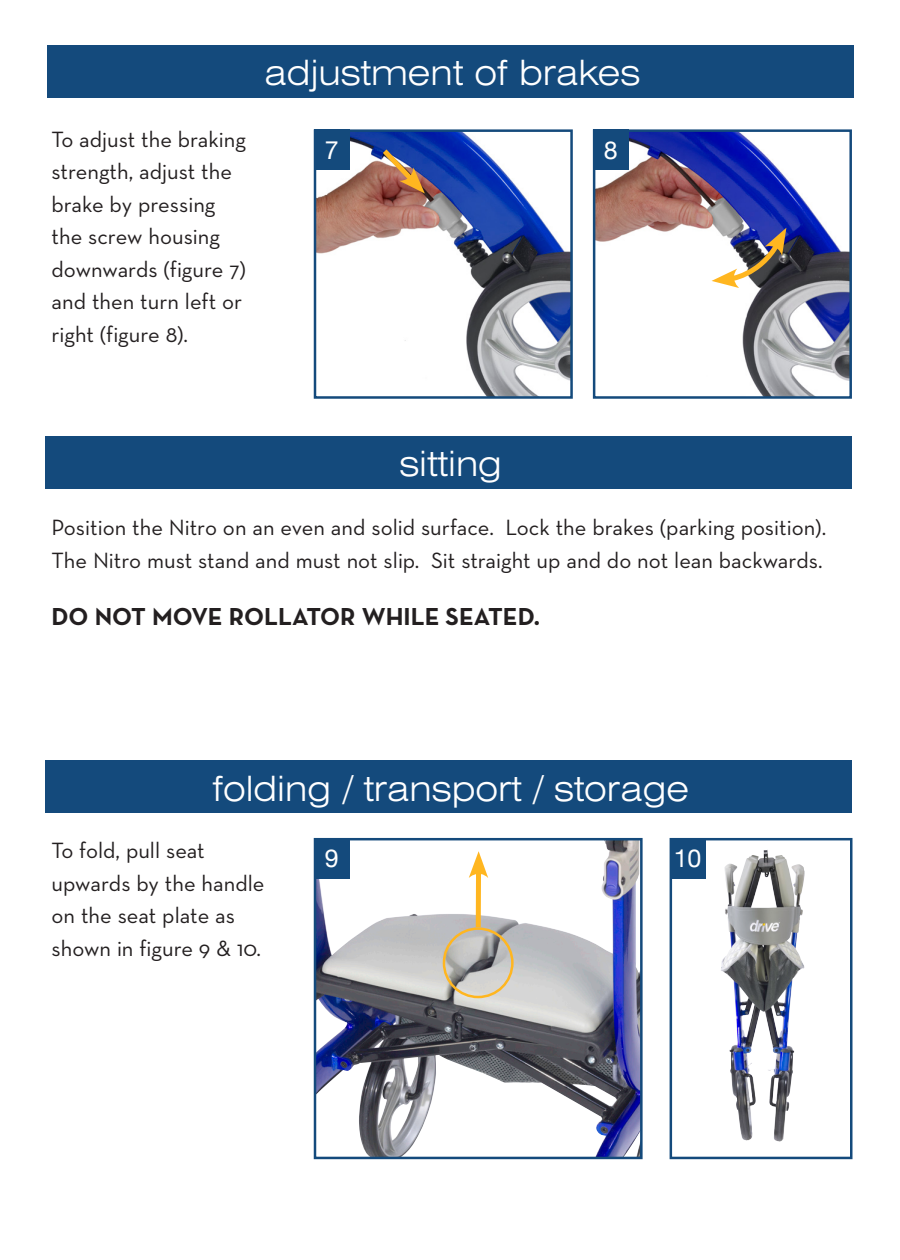
<style>
.page{position:relative;width:900px;height:1260px;background:#fff}
.page>*{position:absolute;margin:0;border:0;box-sizing:border-box;transform-origin:0 0}
.t1{font:300 expanded 35px "Swiss 721 BT";color:#fff}
.t2{font:700 25px "Neutraface Text";color:#231f20}
.t3{font:25px "Helvetica Neue";color:#fff}
.t4{font:22.5px/32.5px "Neutraface Text";color:#231f20}
</style>
<div class="page">
<div style="left:47px;top:45px;width:806px;height:52px;background:#144a7c"></div>
<div style="left:45px;top:436px;width:807px;height:52px;background:#144a7c"></div>
<div style="left:45px;top:761px;width:807px;height:52px;background:#144a7c"></div>
<img style="left:317px;top:841px;width:323px;height:315px">
<div style="left:314px;top:838px;width:329px;height:321px;border:2px solid #144a7c"></div>
<div style="left:314px;top:838px;width:36px;height:40px;background:#144a7c"></div>
<div style="left:476px;top:869px;width:5px;height:58px;background:#ffb620"></div>
<svg style="left:469px;top:851px;width:19px;height:27px"></svg>
<div style="left:443px;top:927px;width:71px;height:71px;border:2px solid #ffb620;border-radius:50%"></div>
<img style="left:317px;top:132px;width:253px;height:264px">
<div style="left:314px;top:129px;width:259px;height:270px;border:2px solid #144a7c"></div>
<img style="left:596px;top:132px;width:253px;height:264px">
<div style="left:593px;top:129px;width:259px;height:270px;border:2px solid #144a7c"></div>
<div style="left:314px;top:129px;width:36px;height:41px;background:#144a7c"></div>
<div style="left:593px;top:129px;width:36px;height:41px;background:#144a7c"></div>
<svg style="left:378px;top:144px;width:47px;height:50px;background:#7d6570"></svg>
<svg style="left:712px;top:228px;width:74px;height:60px"></svg>
<img style="left:721px;top:850px;width:46px;height:246px">
<div style="left:670px;top:838px;width:182px;height:321px;border:2px solid #144a7c"></div>
<div style="left:670px;top:838px;width:36px;height:40px;background:#144a7c"></div>
<p class="t4" style="left:52px;top:123px;width:196px">To adjust the braking strength, adjust the brake by pressing the screw housing downwards (figure 7) and then turn left or right (figure 8).</p>
<p class="t1" style="left:264px;top:52px;width:377px">adjustment of brakes</p>
<p class="t3" style="left:325px;top:129px;width:15px">7</p>
<p class="t3" style="left:604px;top:129px;width:15px">8</p>
<p class="t1" style="left:399px;top:443px;width:104px">sitting</p>
<p class="t4" style="left:52px;top:511px;width:776px">Position the Nitro on an even and solid surface. Lock the brakes (parking position).<br>The Nitro must stand and must not slip. Sit straight up and do not lean backwards.</p>
<p class="t2" style="left:52px;top:601px;width:490px">DO NOT MOVE ROLLATOR WHILE SEATED.</p>
<p class="t1" style="left:213px;top:768px;width:478px">folding / transport / storage</p>
<p class="t4" style="left:52px;top:834px;width:214px">To fold, pull seat upwards by the handle on the seat plate as shown in figure 9 &amp; 10.</p>
<p class="t3" style="left:325px;top:837px;width:15px">9</p>
<p class="t3" style="left:674px;top:837px;width:29px">10</p>
</div>
